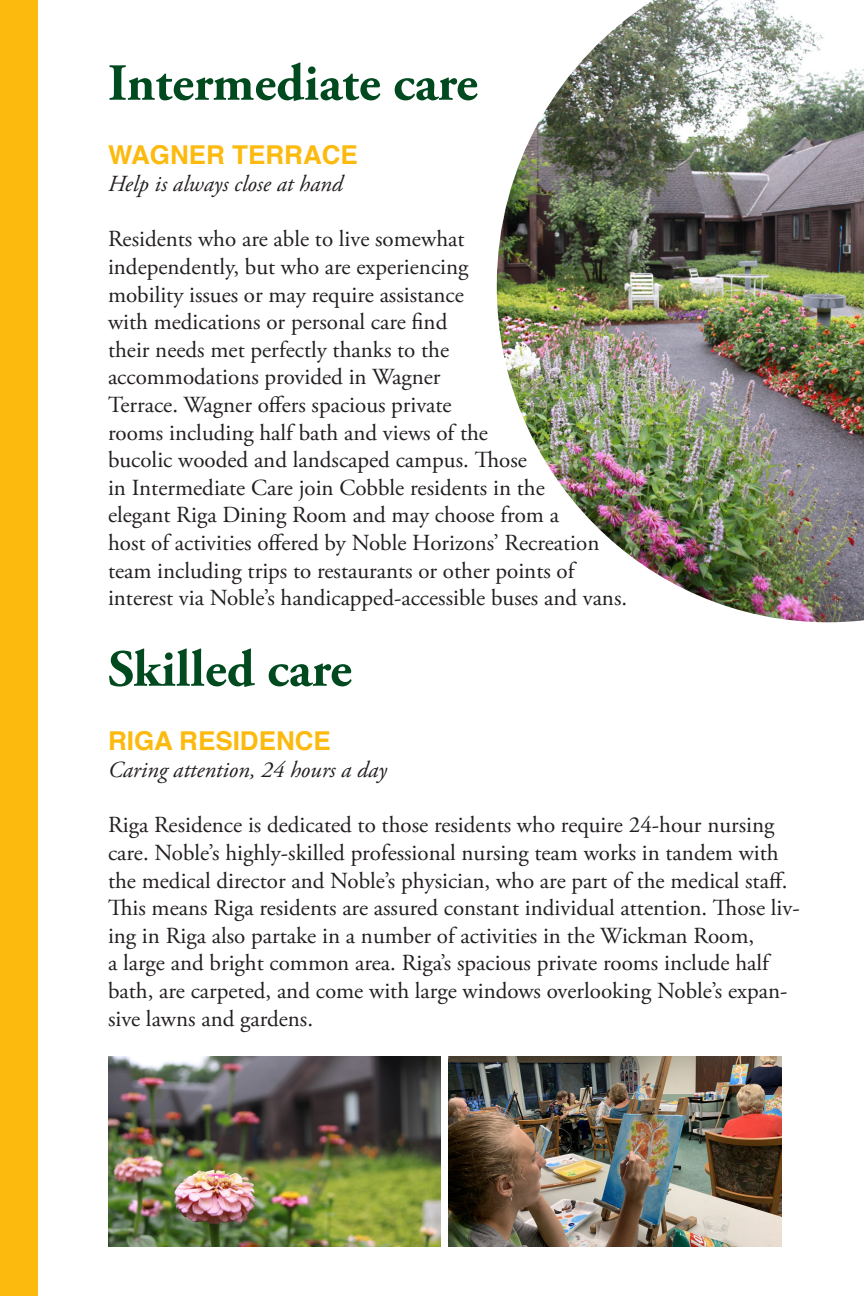
<style>
.page{position:relative;width:864px;height:1296px;background:#fff}
.page>*{position:absolute;margin:0;border:0;box-sizing:border-box;transform-origin:0 0}
.t1{font:700 52px "Adobe Garamond Pro";color:#014a1f}
.t2{font:700 26px "Helvetica";color:#fcba0e}
.t3{font:23px/27.6px "Adobe Garamond Pro";color:#231f20}
.t4{font:italic 23px "Adobe Garamond Pro";color:#231f20}
</style>
<div class="page">
<div style="left:0;top:0;width:37px;height:1296px;background:#fcba0e"></div>
<img style="left:497px;top:0;width:367px;height:622px">
<img style="left:449px;top:1056px;width:332px;height:190px">
<img style="left:108px;top:1056px;width:333px;height:190px">
<p class="t1" style="left:108px;top:53px;width:371px">Intermediate care</p>
<p class="t2" style="left:108px;top:133px;width:251px">WAGNER TERRACE</p>
<p class="t4" style="left:108px;top:170px;width:236px">Help is always close at hand</p>
<p class="t3" style="left:108px;top:226px;width:358px">Residents who are able to live somewhat</p>
<p class="t3" style="left:108px;top:254px;width:362px">independently, but who are experiencing</p>
<p class="t3" style="left:108px;top:281px;width:357px">mobility issues or may require assistance</p>
<p class="t3" style="left:108px;top:309px;width:341px">with medications or personal care find</p>
<p class="t3" style="left:108px;top:336px;width:343px">their needs met perfectly thanks to the</p>
<p class="t3" style="left:108px;top:364px;width:334px">accommodations provided in Wagner</p>
<p class="t3" style="left:108px;top:392px;width:345px">Terrace. Wagner offers spacious private</p>
<p class="t3" style="left:108px;top:419px;width:382px">rooms including half bath and views of the</p>
<p class="t3" style="left:108px;top:447px;width:420px">bucolic wooded and landscaped campus. Those</p>
<p class="t3" style="left:108px;top:474px;width:438px">in Intermediate Care join Cobble residents in the</p>
<p class="t3" style="left:108px;top:502px;width:453px">elegant Riga Dining Room and may choose from a</p>
<p class="t3" style="left:108px;top:530px;width:493px">host of activities offered by Noble Horizons’ Recreation</p>
<p class="t3" style="left:108px;top:557px;width:468px">team including trips to restaurants or other points of</p>
<p class="t3" style="left:108px;top:585px;width:521px">interest via Noble’s handicapped-accessible buses and vans.</p>
<p class="t1" style="left:108px;top:639px;width:245px">Skilled care</p>
<p class="t2" style="left:108px;top:719px;width:224px">RIGA RESIDENCE</p>
<p class="t4" style="left:108px;top:756px;width:280px">Caring attention, 24 hours a day</p>
<p class="t3" style="left:108px;top:812px;width:693px">Riga Residence is dedicated to those residents who require 24-hour nursing care. Noble’s highly-skilled professional nursing team works in tandem with the medical director and Noble’s physician, who are part of the medical staff.<br>This means Riga residents are assured constant individual attention. Those liv&shy;ing in Riga also partake in a number of activities in the Wickman Room,</p>
<p class="t3" style="left:108px;top:950px;width:681px">a large and bright common area. Riga’s spacious private rooms include half bath, are carpeted, and come with large windows overlooking Noble’s expan&shy;sive lawns and gardens.</p>
</div>
